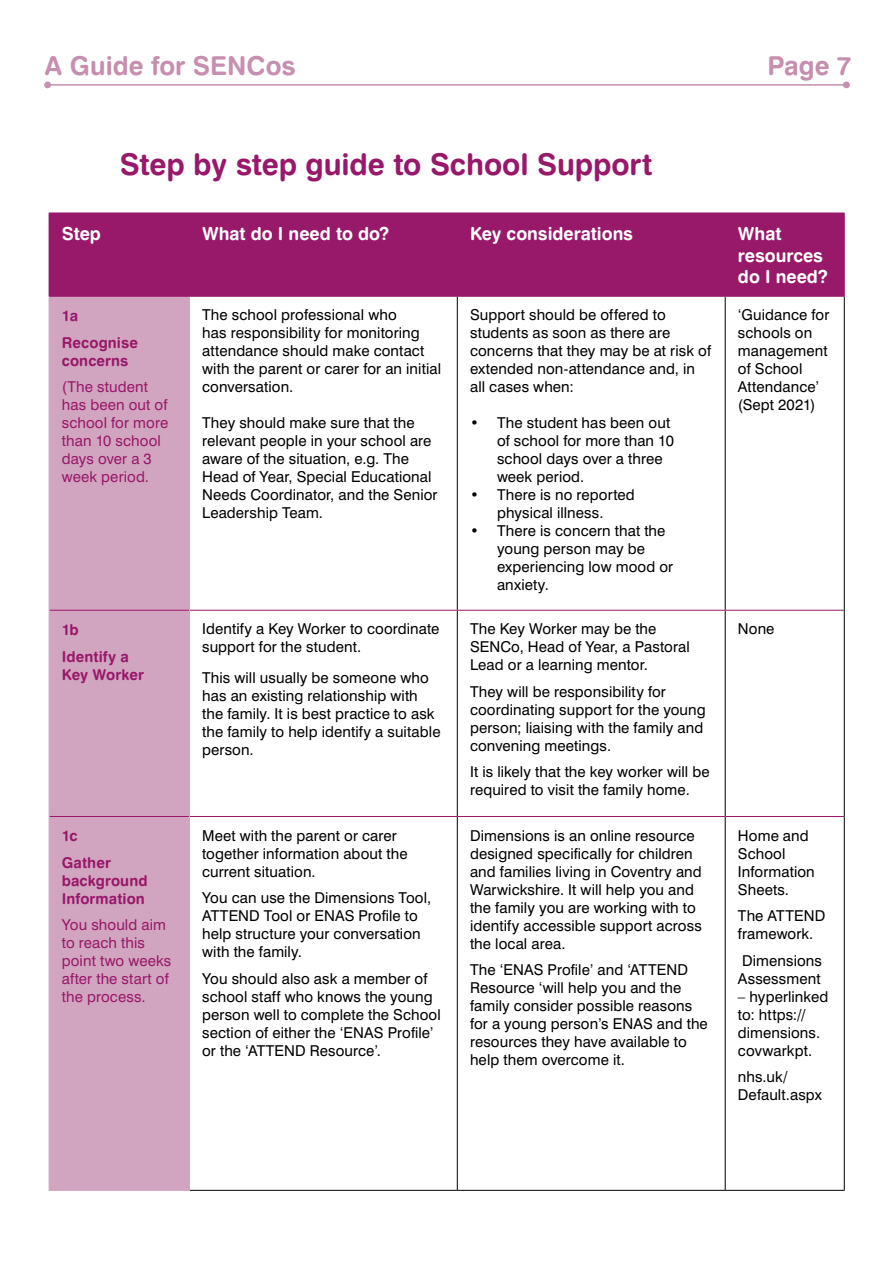
<style>
.page{position:relative;width:893px;height:1263px;background:#fff}
.page>*{position:absolute;margin:0;border:0;box-sizing:border-box;transform-origin:0 0}
.t1{font:30px "Swiss 721 BT Bold Rounded";letter-spacing:-.005em;color:#981869}
.t2{font:26.1px "Swiss 721 BT Bold Rounded";color:#c78faf}
.t3{font:18px/21.6px "Swiss 721 BT Bold Rounded";color:#fff}
.t4{font:15px/18px "Swiss 721 BT";letter-spacing:.005em;color:#000}
.t5{font:15px/18px "Swiss 721 BT";letter-spacing:.005em;color:#981869}
.t6{font:15px/26.5px "Swiss 721 BT Bold Rounded";letter-spacing:.005em;color:#981869}
</style>
<div class="page">
<hr style="left:45px;top:84px;width:805px;height:2px;background:#c78faf">
<div style="left:44px;top:81px;width:7px;height:7px;background:#c78faf;border-radius:50%"></div>
<div style="left:843px;top:81px;width:7px;height:7px;background:#c78faf;border-radius:50%"></div>
<div style="left:49px;top:213px;width:140px;height:83px;background:#981869"></div>
<div style="left:190px;top:214px;width:654px;height:82px;background:#981869"></div>
<div style="left:50px;top:297px;width:139px;height:893px;background:#d1a5c0"></div>
<hr style="left:457px;top:297px;width:1px;height:313px;background:#000">
<hr style="left:725px;top:297px;width:1px;height:313px;background:#000">
<hr style="left:457px;top:611px;width:1px;height:205px;background:#000">
<hr style="left:725px;top:611px;width:1px;height:205px;background:#000">
<hr style="left:457px;top:817px;width:1px;height:373px;background:#000">
<hr style="left:725px;top:817px;width:1px;height:373px;background:#000">
<hr style="left:190px;top:610px;width:267px;height:1px;background:#981869">
<hr style="left:457px;top:610px;width:268px;height:1px;background:#981869">
<hr style="left:725px;top:610px;width:119px;height:1px;background:#981869">
<hr style="left:190px;top:816px;width:267px;height:1px;background:#981869">
<hr style="left:457px;top:816px;width:268px;height:1px;background:#981869">
<hr style="left:725px;top:816px;width:119px;height:1px;background:#981869">
<hr style="left:844px;top:297px;width:1px;height:313px;background:#000">
<hr style="left:844px;top:610px;width:1px;height:206px;background:#000">
<hr style="left:844px;top:816px;width:1px;height:374px;background:#000">
<hr style="left:190px;top:1190px;width:267px;height:1px;background:#000">
<hr style="left:457px;top:1190px;width:268px;height:1px;background:#000">
<hr style="left:725px;top:1190px;width:120px;height:1px;background:#000">
<hr style="left:189px;top:213px;width:268px;height:1px;background:#981869">
<hr style="left:189px;top:213px;width:1px;height:83px;background:#981869">
<hr style="left:457px;top:213px;width:268px;height:1px;background:#981869">
<hr style="left:457px;top:213px;width:1px;height:83px;background:#981869">
<hr style="left:725px;top:213px;width:120px;height:1px;background:#981869">
<hr style="left:725px;top:213px;width:1px;height:83px;background:#981869">
<hr style="left:844px;top:213px;width:1px;height:83px;background:#981869">
<hr style="left:49px;top:296px;width:140px;height:1px;background:#981869">
<hr style="left:189px;top:296px;width:268px;height:1px;background:#981869">
<hr style="left:457px;top:296px;width:268px;height:1px;background:#981869">
<hr style="left:725px;top:296px;width:120px;height:1px;background:#981869">
<hr style="left:49px;top:610px;width:140px;height:1px;background:#981869">
<hr style="left:49px;top:816px;width:140px;height:1px;background:#981869">
<hr style="left:49px;top:297px;width:1px;height:313px;background:#d1a5c0">
<hr style="left:189px;top:297px;width:1px;height:313px;background:#d1a5c0">
<hr style="left:49px;top:610px;width:1px;height:206px;background:#d1a5c0">
<hr style="left:189px;top:610px;width:1px;height:206px;background:#d1a5c0">
<hr style="left:49px;top:816px;width:1px;height:374px;background:#d1a5c0">
<hr style="left:189px;top:816px;width:1px;height:374px;background:#d1a5c0">
<hr style="left:49px;top:1190px;width:141px;height:1px;background:#d1a5c0">
<h2 class="t2" style="left:45px;top:49px;width:253px">A Guide for SENCos</h2>
<h2 class="t2" style="left:767px;top:49px;width:86px">Page 7</h2>
<h1 class="t1" style="left:120px;top:146px;width:534px">Step by step guide to School Support</h1>
<p class="t3" style="left:62px;top:223px;width:41px">Step</p>
<p class="t3" style="left:202px;top:223px;width:189px">What do I need to do?</p>
<p class="t3" style="left:470px;top:223px;width:165px">Key considerations</p>
<p class="t3" style="left:738px;top:223px;width:91px">What resources do I need?</p>
<p class="t6" style="left:62px;top:302px;width:78px">1a<br>Recognise</p>
<p class="t6" style="left:62px;top:347px;width:68px">concerns</p>
<p class="t5" style="left:62px;top:378px;width:108px">(The student has been out of school for more than 10 school days over a 3 week period.</p>
<p class="t4" style="left:470px;top:306px;width:242px">Support should be offered to students as soon as there are concerns that they may be at risk of extended non-attendance and, in all cases when:</p>
<p class="t4" style="left:497px;top:414px;width:179px;text-indent:-27px">• The student has been out of school for more than 10 school days over a three week period.</p>
<p class="t4" style="left:470px;top:486px;width:166px;text-align:center">• There is no reported physical illness.</p>
<p class="t4" style="left:497px;top:522px;width:178px;text-indent:-27px">• There is concern that the young person may be experiencing low mood or anxiety.</p>
<p class="t4" style="left:738px;top:306px;width:93px">‘Guidance for schools on management of School<br>Attendance’ (Sept 2021)</p>
<p class="t4" style="left:202px;top:306px;width:240px">The school professional who<br>has responsibility for monitoring attendance should make contact with the parent or carer for an initial conversation.</p>
<p class="t4" style="left:202px;top:414px;width:237px">They should make sure that the relevant people in your school are aware of the situation, e.g. The<br>Head of Year, Special Educational<br>Needs Coordinator, and the Senior<br>Leadership Team.</p>
<p class="t6" style="left:62px;top:616px;width:69px">1b<br>Identify a</p>
<p class="t6" style="left:62px;top:661px;width:83px">Key Worker</p>
<p class="t6" style="left:62px;top:822px;width:50px">1c<br>Gather</p>
<p class="t6" style="left:62px;top:871px;width:87px;line-height:18px">background<br>Information</p>
<p class="t5" style="left:62px;top:916px;width:111px">You should aim to reach this point two weeks after the start of the process.</p>
<p class="t4" style="left:202px;top:620px;width:239px">Identify a Key Worker to coordinate support for the student.</p>
<p class="t4" style="left:202px;top:669px;width:240px">This will usually be someone who has an existing relationship with the family. It is best practice to ask the family to help identify a suitable person.</p>
<p class="t4" style="left:202px;top:826px;width:207px">Meet with the parent or carer together information about the current situation.</p>
<p class="t4" style="left:202px;top:889px;width:230px">You can use the Dimensions Tool,<br>ATTEND Tool or ENAS Profile to help structure your conversation with the family.</p>
<p class="t4" style="left:202px;top:969px;width:240px">You should also ask a member of school staff who knows the young person well to complete the School section of either the ‘ENAS Profile’ or the ‘ATTEND Resource’.</p>
<p class="t4" style="left:470px;top:620px;width:221px">The Key Worker may be the<br>SENCo, Head of Year, a Pastoral<br>Lead or a learning mentor.</p>
<p class="t4" style="left:470px;top:682px;width:237px">They will be responsibility for coordinating support for the young person; liaising with the family and convening meetings.</p>
<p class="t4" style="left:470px;top:763px;width:241px">It is likely that the key worker will be required to visit the family home.</p>
<p class="t4" style="left:470px;top:826px;width:233px">Dimensions is an online resource designed specifically for children and families living in Coventry and<br>Warwickshire. It will help you and the family you are working with to identify accessible support across the local area.</p>
<p class="t4" style="left:470px;top:961px;width:239px">The ‘ENAS Profile’ and ‘ATTEND<br>Resource ‘will help you and the family consider possible reasons for a young person’s ENAS and the resources they have available to help them overcome it.</p>
<p class="t4" style="left:738px;top:620px;width:38px">None</p>
<p class="t4" style="left:738px;top:826px;width:78px">Home and<br>School<br>Information<br>Sheets.</p>
<p class="t4" style="left:738px;top:907px;width:89px">The ATTEND framework.</p>
<p class="t4" style="left:738px;top:951px;width:86px">Dimensions<br>Assessment</p>
<p class="t4" style="left:738px;top:987px;width:92px">– hyperlinked to: https:// dimensions. covwarkpt.</p>
<p class="t4" style="left:738px;top:1068px;width:85px">nhs.uk/<br>Default.aspx</p>
</div>
